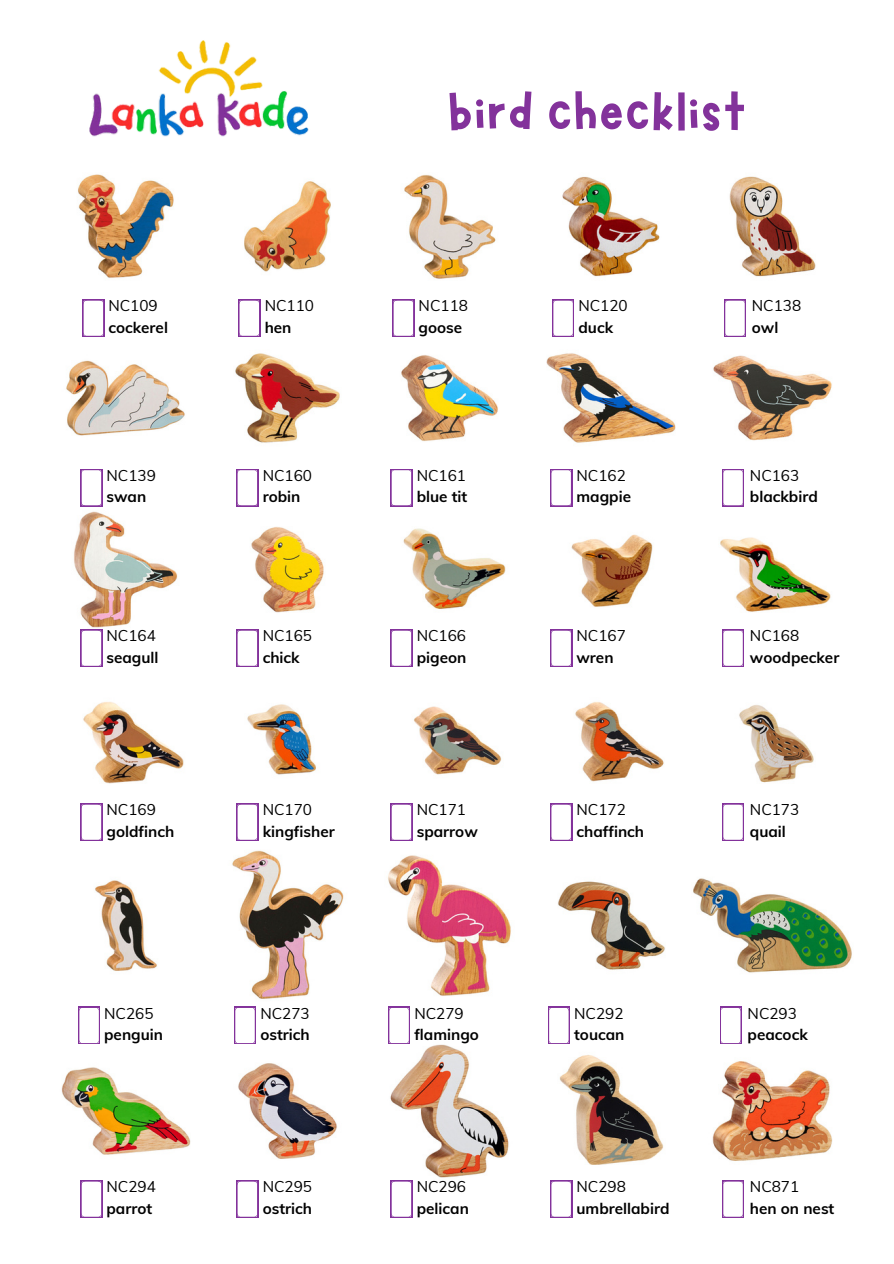
<style>
.page{position:relative;width:894px;height:1264px;background:#fff}
.page>*{position:absolute;margin:0;border:0;box-sizing:border-box;transform-origin:0 0}
.t1{font:65.7px "Marykate";color:#83329b}
.t2{font:700 15.3px "Muli";color:#000}
.t3{font:15.3px "Muli";color:#000}
</style>
<div class="page">
<img style="left:80px;top:659px;width:734px;height:162px">
<img style="left:95px;top:850px;width:757px;height:149px">
<img style="left:61px;top:1030px;width:772px;height:161px">
<img style="left:78px;top:174px;width:738px;height:133px">
<img style="left:66px;top:317px;width:766px;height:161px">
<img style="left:74px;top:488px;width:757px;height:162px">
<img style="left:89px;top:40px;width:220px;height:97px">
<svg style="left:83px;top:299px;width:21px;height:38px"></svg>
<svg style="left:239px;top:299px;width:21px;height:38px"></svg>
<svg style="left:393px;top:299px;width:21px;height:38px"></svg>
<svg style="left:552px;top:299px;width:22px;height:38px"></svg>
<svg style="left:724px;top:299px;width:21px;height:38px"></svg>
<svg style="left:81px;top:469px;width:21px;height:37px"></svg>
<svg style="left:237px;top:469px;width:21px;height:37px"></svg>
<svg style="left:391px;top:469px;width:21px;height:37px"></svg>
<svg style="left:550px;top:469px;width:22px;height:37px"></svg>
<svg style="left:722px;top:469px;width:21px;height:37px"></svg>
<svg style="left:81px;top:629px;width:21px;height:37px"></svg>
<svg style="left:237px;top:629px;width:21px;height:37px"></svg>
<svg style="left:391px;top:629px;width:21px;height:37px"></svg>
<svg style="left:550px;top:629px;width:22px;height:37px"></svg>
<svg style="left:722px;top:629px;width:21px;height:37px"></svg>
<svg style="left:81px;top:803px;width:21px;height:37px"></svg>
<svg style="left:237px;top:803px;width:21px;height:37px"></svg>
<svg style="left:391px;top:803px;width:21px;height:37px"></svg>
<svg style="left:550px;top:803px;width:22px;height:37px"></svg>
<svg style="left:722px;top:803px;width:21px;height:37px"></svg>
<svg style="left:79px;top:1006px;width:21px;height:37px"></svg>
<svg style="left:234px;top:1006px;width:22px;height:37px"></svg>
<svg style="left:388px;top:1006px;width:22px;height:37px"></svg>
<svg style="left:548px;top:1006px;width:21px;height:37px"></svg>
<svg style="left:720px;top:1006px;width:21px;height:37px"></svg>
<svg style="left:81px;top:1180px;width:21px;height:37px"></svg>
<svg style="left:237px;top:1180px;width:21px;height:37px"></svg>
<svg style="left:391px;top:1180px;width:21px;height:37px"></svg>
<svg style="left:550px;top:1180px;width:22px;height:37px"></svg>
<svg style="left:722px;top:1180px;width:21px;height:37px"></svg>
<h1 class="t1" style="left:446px;top:71px;width:301px">bird checklist</h1>
<p class="t3" style="left:108px;top:295px;width:51px">NC109</p>
<p class="t2" style="left:108px;top:316px;width:61px">cockerel</p>
<p class="t3" style="left:264px;top:295px;width:51px">NC110</p>
<p class="t2" style="left:264px;top:316px;width:28px">hen</p>
<p class="t3" style="left:418px;top:295px;width:51px">NC118</p>
<p class="t2" style="left:418px;top:316px;width:45px">goose</p>
<p class="t3" style="left:578px;top:295px;width:51px">NC120</p>
<p class="t2" style="left:578px;top:316px;width:36px">duck</p>
<p class="t3" style="left:751px;top:295px;width:51px">NC138</p>
<p class="t2" style="left:751px;top:316px;width:28px">owl</p>
<p class="t3" style="left:106px;top:464px;width:51px">NC139</p>
<p class="t2" style="left:106px;top:485px;width:41px">swan</p>
<p class="t3" style="left:263px;top:464px;width:51px">NC160</p>
<p class="t2" style="left:263px;top:485px;width:39px">robin</p>
<p class="t3" style="left:416px;top:464px;width:51px">NC161</p>
<p class="t2" style="left:416px;top:485px;width:52px">blue tit</p>
<p class="t3" style="left:576px;top:464px;width:51px">NC162</p>
<p class="t2" style="left:576px;top:485px;width:56px">magpie</p>
<p class="t3" style="left:749px;top:464px;width:51px">NC163</p>
<p class="t2" style="left:749px;top:485px;width:69px">blackbird</p>
<p class="t3" style="left:106px;top:625px;width:51px">NC164</p>
<p class="t2" style="left:106px;top:646px;width:54px">seagull</p>
<p class="t3" style="left:263px;top:625px;width:51px">NC165</p>
<p class="t2" style="left:263px;top:646px;width:38px">chick</p>
<p class="t3" style="left:416px;top:625px;width:51px">NC166</p>
<p class="t2" style="left:416px;top:646px;width:51px">pigeon</p>
<p class="t3" style="left:576px;top:625px;width:51px">NC167</p>
<p class="t2" style="left:576px;top:646px;width:39px">wren</p>
<p class="t3" style="left:749px;top:625px;width:51px">NC168</p>
<p class="t2" style="left:749px;top:646px;width:91px">woodpecker</p>
<p class="t3" style="left:106px;top:798px;width:51px">NC169</p>
<p class="t2" style="left:106px;top:820px;width:69px">goldfinch</p>
<p class="t3" style="left:263px;top:798px;width:51px">NC170</p>
<p class="t2" style="left:263px;top:820px;width:73px">kingfisher</p>
<p class="t3" style="left:416px;top:798px;width:51px">NC171</p>
<p class="t2" style="left:416px;top:820px;width:63px">sparrow</p>
<p class="t3" style="left:576px;top:798px;width:51px">NC172</p>
<p class="t2" style="left:576px;top:820px;width:69px">chaffinch</p>
<p class="t3" style="left:749px;top:798px;width:51px">NC173</p>
<p class="t2" style="left:749px;top:820px;width:37px">quail</p>
<p class="t3" style="left:104px;top:1002px;width:51px">NC265</p>
<p class="t2" style="left:104px;top:1023px;width:60px">penguin</p>
<p class="t3" style="left:260px;top:1002px;width:51px">NC273</p>
<p class="t2" style="left:260px;top:1023px;width:51px">ostrich</p>
<p class="t3" style="left:414px;top:1002px;width:51px">NC279</p>
<p class="t2" style="left:414px;top:1023px;width:66px">flamingo</p>
<p class="t3" style="left:574px;top:1002px;width:51px">NC292</p>
<p class="t2" style="left:574px;top:1023px;width:52px">toucan</p>
<p class="t3" style="left:747px;top:1002px;width:51px">NC293</p>
<p class="t2" style="left:747px;top:1023px;width:62px">peacock</p>
<p class="t3" style="left:106px;top:1175px;width:51px">NC294</p>
<p class="t2" style="left:106px;top:1197px;width:47px">parrot</p>
<p class="t3" style="left:263px;top:1175px;width:51px">NC295</p>
<p class="t2" style="left:263px;top:1197px;width:51px">ostrich</p>
<p class="t3" style="left:416px;top:1175px;width:51px">NC296</p>
<p class="t2" style="left:416px;top:1197px;width:54px">pelican</p>
<p class="t3" style="left:576px;top:1175px;width:51px">NC298</p>
<p class="t2" style="left:576px;top:1197px;width:95px">umbrellabird</p>
<p class="t3" style="left:749px;top:1175px;width:51px">NC871</p>
<p class="t2" style="left:749px;top:1197px;width:86px">hen on nest</p>
</div>
